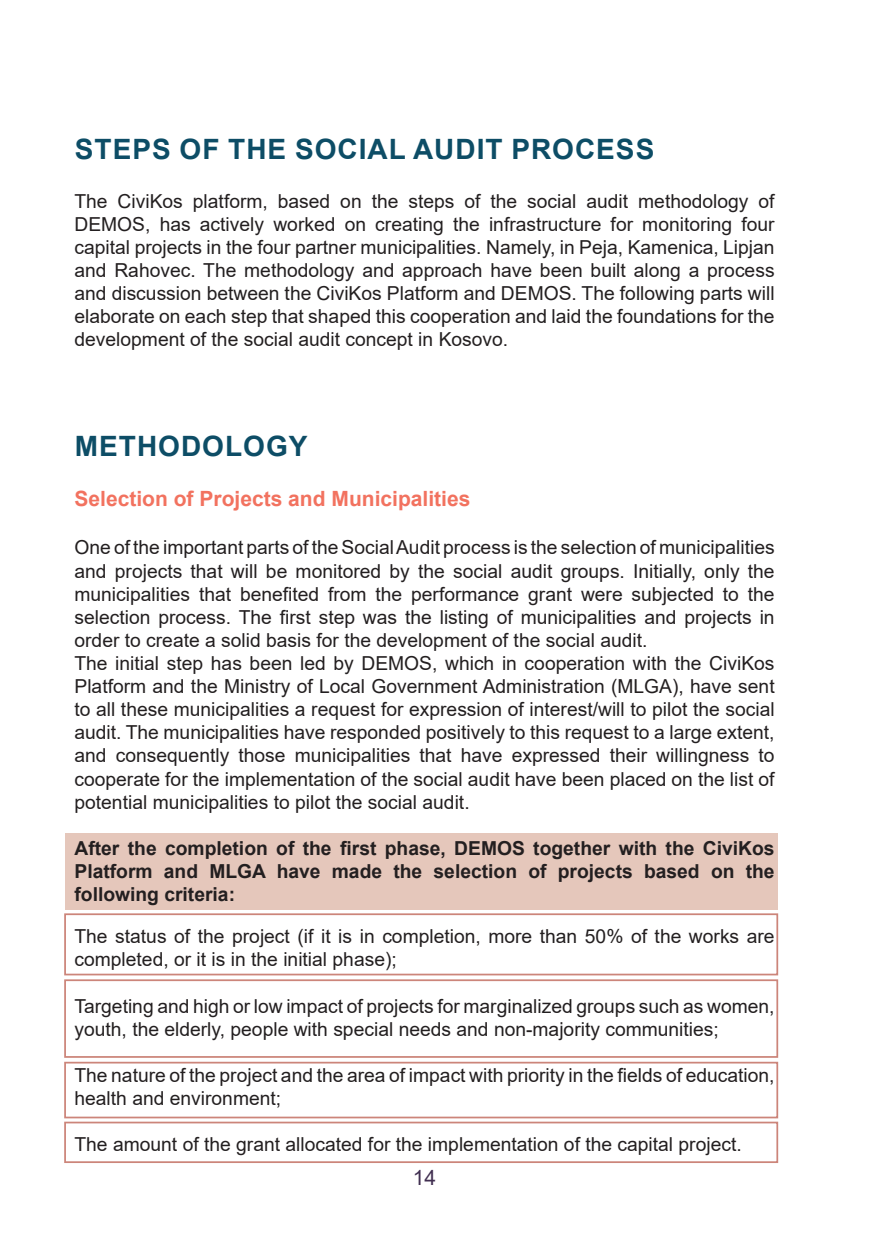
<style>
.page{position:relative;width:874px;height:1241px;background:#fff}
.page>*{position:absolute;margin:0;border:0;box-sizing:border-box;transform-origin:0 0}
.t1{font:700 28px "Arial";letter-spacing:.035em;color:#0d4d66}
.t2{font:700 21px "Arial";color:#f2725f}
.t3{font:21px "Arial";color:#412f51}
.t4{font:19.25px/23.1px "Arial";color:#231f20}
.t5{font:700 19.25px/23.1px "Arial";color:#231f20;text-align:justify}
</style>
<div class="page">
<div style="left:65px;top:833px;width:711px;height:76px;background:#e5c7bb"></div>
<div style="left:64px;top:913px;width:713px;height:62px;border:2px solid #cc857a"></div>
<div style="left:64px;top:979px;width:713px;height:78px;border:2px solid #cc857a"></div>
<div style="left:64px;top:1061px;width:713px;height:57px;border:2px solid #cc857a"></div>
<div style="left:64px;top:1121px;width:713px;height:41px;border:2px solid #cc857a"></div>
<h1 class="t1" style="left:75px;top:130px;width:580px">STEPS OF THE SOCIAL AUDIT PROCESS</h1>
<p class="t4" style="left:74px;top:189px;width:701px;text-align:justify">The CiviKos platform, based on the steps of the social audit methodology of DEMOS, has actively worked on creating the infrastructure for monitoring four capital projects in the four partner municipalities. Namely, in Peja, Kamenica, Lipjan and Rahovec. The methodology and approach have been built along a process and discussion between the CiviKos Platform and DEMOS. The following parts will elaborate on each step that shaped this cooperation and laid the foundations for the development of the social audit concept in Kosovo.</p>
<h1 class="t1" style="left:75px;top:426px;width:234px">METHODOLOGY</h1>
<p class="t2" style="left:74px;top:484px;width:397px">Selection of Projects and Municipalities</p>
<p class="t4" style="left:74px;top:536px;width:701px">One of the important parts of the Social Audit process is the selection of municipalities and projects that will be monitored by the social audit groups. Initially, only the municipalities that benefited from the performance grant were subjected to the selection process. The first step was the listing of municipalities and projects in order to create a solid basis for the development of the social audit.<br>The initial step has been led by DEMOS, which in cooperation with the CiviKos Platform and the Ministry of Local Government Administration (MLGA), have sent to all these municipalities a request for expression of interest/will to pilot the social audit. The municipalities have responded positively to this request to a large extent, and consequently those municipalities that have expressed their willingness to cooperate for the implementation of the social audit have been placed on the list of potential municipalities to pilot the social audit.</p>
<p class="t5" style="left:74px;top:836px;width:701px">After the completion of the first phase, DEMOS together with the CiviKos Platform and MLGA have made the selection of projects based on the following criteria:</p>
<p class="t4" style="left:74px;top:924px;width:701px">The status of the project (if it is in completion, more than 50% of the works are completed, or it is in the initial phase);</p>
<p class="t4" style="left:74px;top:993px;width:701px">Targeting and high or low impact of projects for marginalized groups such as women, youth, the elderly, people with special needs and non-majority communities;</p>
<p class="t4" style="left:74px;top:1063px;width:701px">The nature of the project and the area of impact with priority in the fields of education, health and environment;</p>
<p class="t4" style="left:74px;top:1132px;width:668px">The amount of the grant allocated for the implementation of the capital project.</p>
<p class="t3" style="left:412px;top:1163px;width:25px">14</p>
</div>
